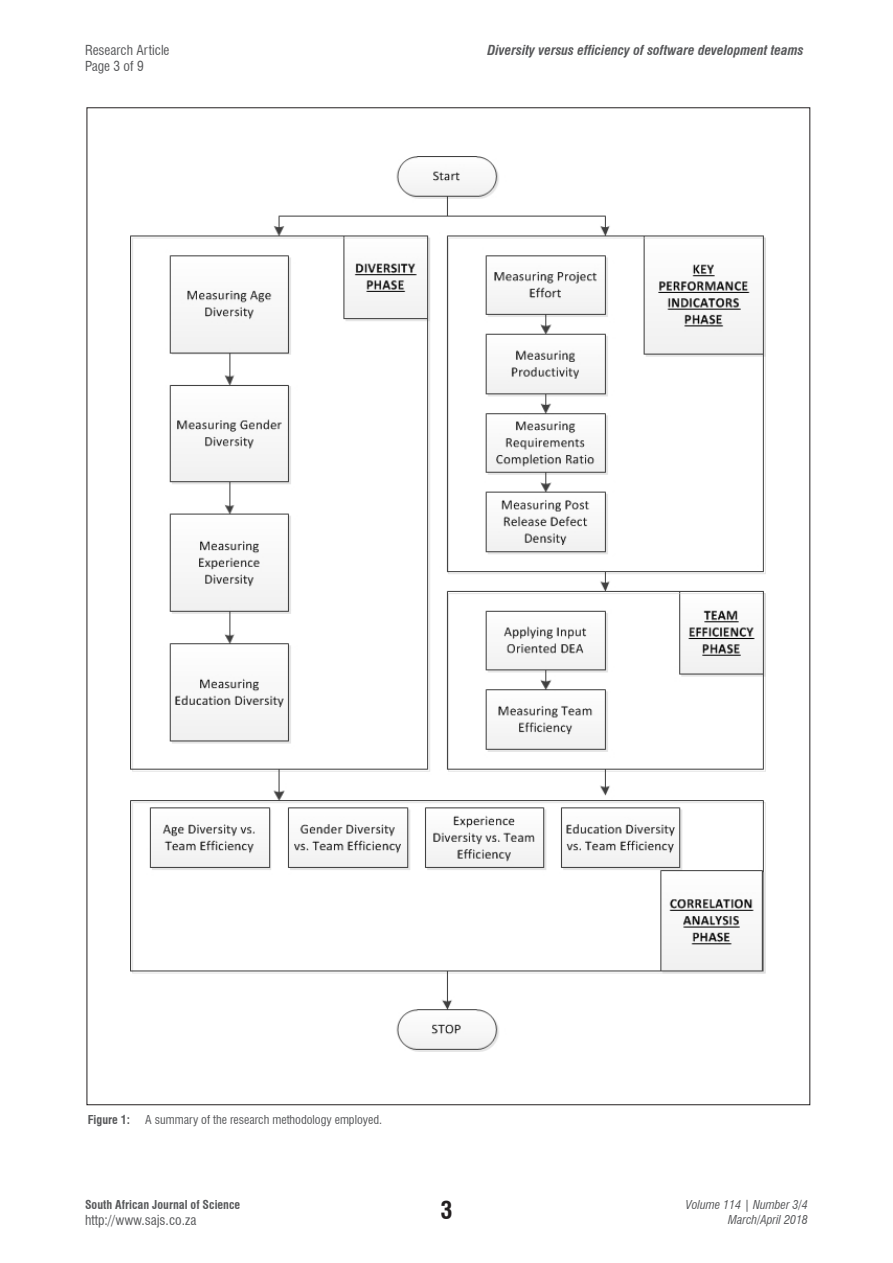
<style>
.page{position:relative;width:893px;height:1263px;background:#fff}
.page>*{position:absolute;margin:0;border:0;box-sizing:border-box;transform-origin:0 0}
.t1{font:700 condensed 24px "Swiss 721 BT";color:#231f20}
.HEADER_top{font:italic 700 condensed 13.5px "Swiss 721 BT";color:#57585a}
.HEADER_top-2{font:condensed 13.5px "Swiss 721 BT";color:#57585a}
.FIG_caption{font:condensed 12px "Swiss 721 BT";color:#57585a}
.FIG_caption-2{font:700 condensed 12px "Swiss 721 BT";color:#57585a}
.t2{font:italic condensed 12px/14.4px "Swiss 721 BT";color:#57585a;text-align:right}
</style>
<div class="page">
<img style="left:131px;top:157px;width:634px;height:895px">
<p class="HEADER_top-2" style="left:85px;top:42px;width:86px">Research Article</p>
<p class="HEADER_top" style="left:488px;top:42px;width:317px">Diversity versus efficiency of software development teams</p>
<p class="HEADER_top-2" style="left:85px;top:58px;width:60px">Page 3 of 9</p>
<p class="FIG_caption-2" style="left:88px;top:1112px;width:44px">Figure 1:</p>
<p class="FIG_caption" style="left:145px;top:1112px;width:238px">A summary of the research methodology employed.</p>
<p class="FIG_caption-2" style="left:85px;top:1197px;width:157px">South African Journal of Science</p>
<p class="HEADER_top-2" style="left:85px;top:1212px;width:113px">http://www.sajs.co.za</p>
<h1 class="t1" style="left:440px;top:1195px;width:13px">3</h1>
<p class="t2" style="left:686px;top:1198px;width:124px">Volume 114 | Number 3/4<br>March/April 2018</p>
</div>
